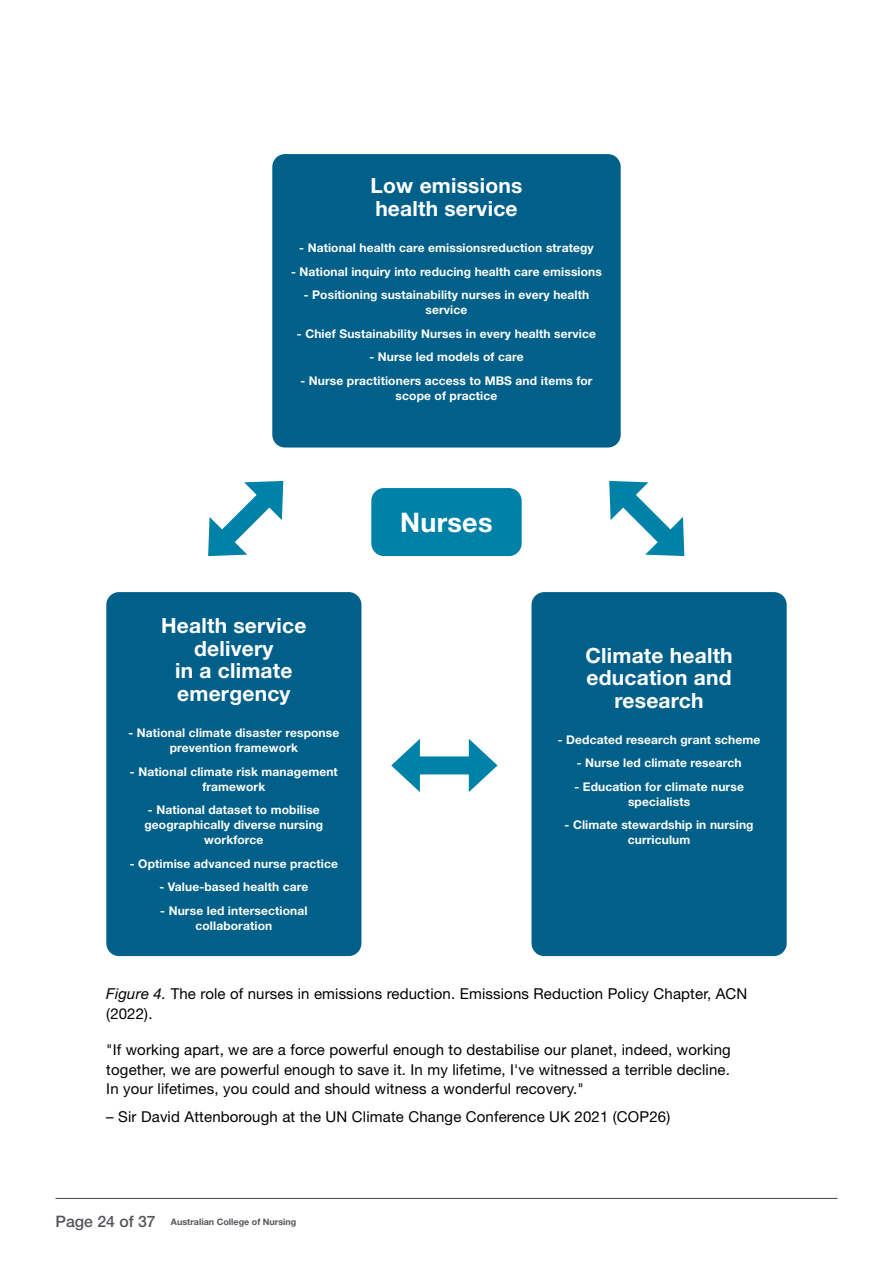
<style>
.page{position:relative;width:893px;height:1263px;background:#fff}
.page>*{position:absolute;margin:0;border:0;box-sizing:border-box;transform-origin:0 0}
.t1{font:700 27px "Helvetica Neue LT Std";letter-spacing:.01em;color:#fff}
.t2{font:700 21px/22.5px "Helvetica Neue LT Std";letter-spacing:.01em;color:#fff;text-align:center}
.t3{font:15px/19.5px "Helvetica Neue LT Std";letter-spacing:.01em;color:#000}
.t4{font:700 12px/15px "Helvetica Neue LT Std";letter-spacing:.01em;color:#fff;text-align:center}
.t5{font:700 9px "Helvetica Neue LT Std";color:#54565b}
.s1{font-style:italic}
.s2{font-weight:500;font-size:15.75px}
</style>
<div class="page">
<hr style="left:56px;top:1198px;width:781px;height:1px;background:#54565b">
<div style="left:272px;top:154px;width:349px;height:293px;background:#00608a;border-radius:13px"></div>
<div style="left:106px;top:592px;width:255px;height:364px;background:#00608a;border-radius:13px"></div>
<div style="left:531px;top:592px;width:256px;height:364px;background:#00608a;border-radius:13px"></div>
<div style="left:371px;top:488px;width:151px;height:68px;background:#0082a8;border-radius:13px"></div>
<div style="left:409px;top:756px;width:71px;height:18px;background:#0082a8"></div>
<svg style="left:391px;top:739px;width:29px;height:53px"></svg>
<svg style="left:469px;top:739px;width:28px;height:53px"></svg>
<svg style="left:609px;top:480px;width:76px;height:77px"></svg>
<svg style="left:208px;top:480px;width:76px;height:77px"></svg>
<h2 class="t2" style="left:371px;top:174px;width:153px;text-align:left">Low emissions health service</h2>
<p class="t4" style="left:299px;top:240px;width:296px">- National health care emissionsreduction strategy</p>
<p class="t4" style="left:291px;top:264px;width:312px">- National inquiry into reducing health care emissions</p>
<p class="t4" style="left:304px;top:287px;width:287px">- Positioning sustainability nurses in every health service</p>
<p class="t4" style="left:297px;top:326px;width:301px">- Chief Sustainability Nurses in every health service</p>
<p class="t4" style="left:369px;top:349px;width:156px">- Nurse led models of care</p>
<p class="t4" style="left:300px;top:373px;width:294px">- Nurse practitioners access to MBS and items for scope of practice</p>
<h2 class="t2" style="left:161px;top:614px;width:147px">Health service delivery<br>in a climate emergency</h2>
<p class="t4" style="left:128px;top:725px;width:212px">- National climate disaster response prevention framework</p>
<p class="t4" style="left:130px;top:764px;width:209px">- National climate risk management framework</p>
<p class="t4" style="left:144px;top:802px;width:180px">- National dataset to mobilise geographically diverse nursing workforce</p>
<p class="t4" style="left:130px;top:856px;width:210px">- Optimise advanced nurse practice</p>
<p class="t4" style="left:159px;top:879px;width:150px">- Value-based health care</p>
<p class="t4" style="left:160px;top:903px;width:149px">- Nurse led intersectional collaboration</p>
<h1 class="t1" style="left:400px;top:505px;width:94px">Nurses</h1>
<h2 class="t2" style="left:585px;top:643px;width:149px">Climate health education and research</h2>
<p class="t4" style="left:558px;top:732px;width:204px">- Dedcated research grant scheme</p>
<p class="t4" style="left:577px;top:755px;width:166px">- Nurse led climate research</p>
<p class="t4" style="left:574px;top:779px;width:171px">- Education for climate nurse specialists</p>
<p class="t4" style="left:565px;top:817px;width:190px">- Climate stewardship in nursing curriculum</p>
<p class="t3" style="left:106px;top:984px;width:643px"><span class="s1">Figure 4.</span> The role of nurses in emissions reduction. Emissions Reduction Policy Chapter, ACN (2022).</p>
<p class="t3" style="left:106px;top:1040px;width:626px;text-align:justify">"If working apart, we are a force powerful enough to destabilise our planet, indeed, working together, we are powerful enough to save it. In my lifetime, I've witnessed a terrible decline.<br>In your lifetimes, you could and should witness a wonderful recovery."</p>
<p class="t3" style="left:106px;top:1107px;width:565px">– Sir David Attenborough at the UN Climate Change Conference UK 2021 (COP26)</p>
<p class="t5" style="left:56px;top:1216px;width:242px"><span class="s2">Page 24 of 37</span> Australian College of Nursing</p>
</div>
